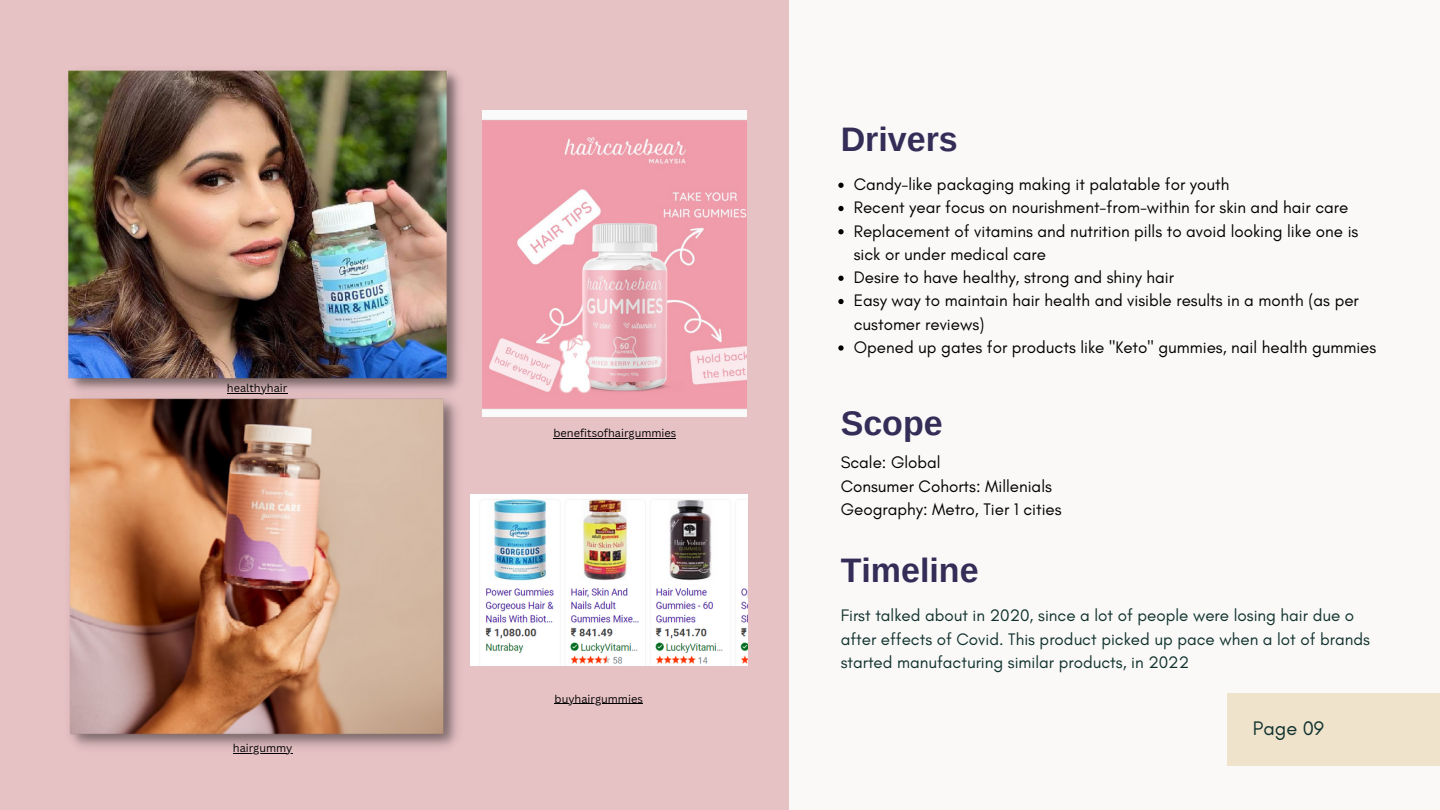
<style>
.page{position:relative;width:1440px;height:810px;background:#faf9f8}
.page>*{position:absolute;margin:0;border:0;box-sizing:border-box;transform-origin:0 0}
.t1{font:700 34px "Arimo";color:#342d57}
.t2{font:20px "Glacial Indifference";color:#10322d}
.t3{font:17px/23.2px "Glacial Indifference";color:#000}
.t4{font:17px/23.2px "Glacial Indifference";color:#10322d}
.t5{font:11px "Canva Sans";color:#000}
</style>
<div class="page">
<div style="left:0;top:0;width:788px;height:810px;background:#e7c2c5"></div>
<img style="left:68px;top:70px;width:415px;height:309px">
<img style="left:483px;top:110px;width:264px;height:306px">
<img style="left:69px;top:379px;width:448px;height:369px">
<img style="left:470px;top:495px;width:277px;height:171px">
<div style="left:1228px;top:693px;width:212px;height:72px;background:#efe3cc"></div>
<svg style="left:838px;top:183px;width:6px;height:5px"></svg>
<svg style="left:838px;top:206px;width:6px;height:5px"></svg>
<svg style="left:838px;top:229px;width:6px;height:5px"></svg>
<svg style="left:838px;top:276px;width:6px;height:5px"></svg>
<svg style="left:838px;top:299px;width:6px;height:5px"></svg>
<svg style="left:838px;top:345px;width:6px;height:6px"></svg>
<hr style="left:554px;top:438px;width:122px;height:1px;background:#000">
<hr style="left:233px;top:753px;width:60px;height:1px;background:#000">
<hr style="left:227px;top:393px;width:60px;height:1px;background:#000">
<hr style="left:555px;top:703px;width:88px;height:1px;background:#000">
<p class="t5" style="left:227px;top:380px;width:62px">healthyhair</p>
<p class="t5" style="left:233px;top:741px;width:61px">hairgummy</p>
<p class="t5" style="left:554px;top:425px;width:124px">benefitsofhairgummies</p>
<p class="t5" style="left:555px;top:691px;width:90px">buyhairgummies</p>
<p class="t1" style="left:841px;top:120px;width:119px">Drivers</p>
<p class="t3" style="left:854px;top:173px;width:377px">Candy-like packaging making it palatable for youth</p>
<p class="t3" style="left:854px;top:196px;width:496px">Recent year focus on nourishment-from-within for skin and hair care</p>
<p class="t3" style="left:854px;top:219px;width:506px">Replacement of vitamins and nutrition pills to avoid looking like one is sick or under medical care</p>
<p class="t3" style="left:854px;top:266px;width:322px">Desire to have healthy, strong and shiny hair</p>
<p class="t3" style="left:854px;top:289px;width:507px">Easy way to maintain hair health and visible results in a month (as per customer reviews)</p>
<p class="t3" style="left:854px;top:335px;width:524px">Opened up gates for products like "Keto" gummies, nail health gummies</p>
<p class="t1" style="left:841px;top:404px;width:104px">Scope</p>
<p class="t3" style="left:841px;top:451px;width:102px">Scale: Global</p>
<p class="t3" style="left:841px;top:474px;width:213px">Consumer Cohorts: Millenials</p>
<p class="t3" style="left:841px;top:497px;width:223px">Geography: Metro, Tier 1 cities</p>
<p class="t1" style="left:841px;top:551px;width:139px">Timeline</p>
<p class="t4" style="left:841px;top:604px;width:531px">First talked about in 2020, since a lot of people were losing hair due o after effects of Covid. This product picked up pace when a lot of brands started manufacturing similar products, in 2022</p>
<p class="t2" style="left:1253px;top:716px;width:73px">Page 09</p>
</div>
